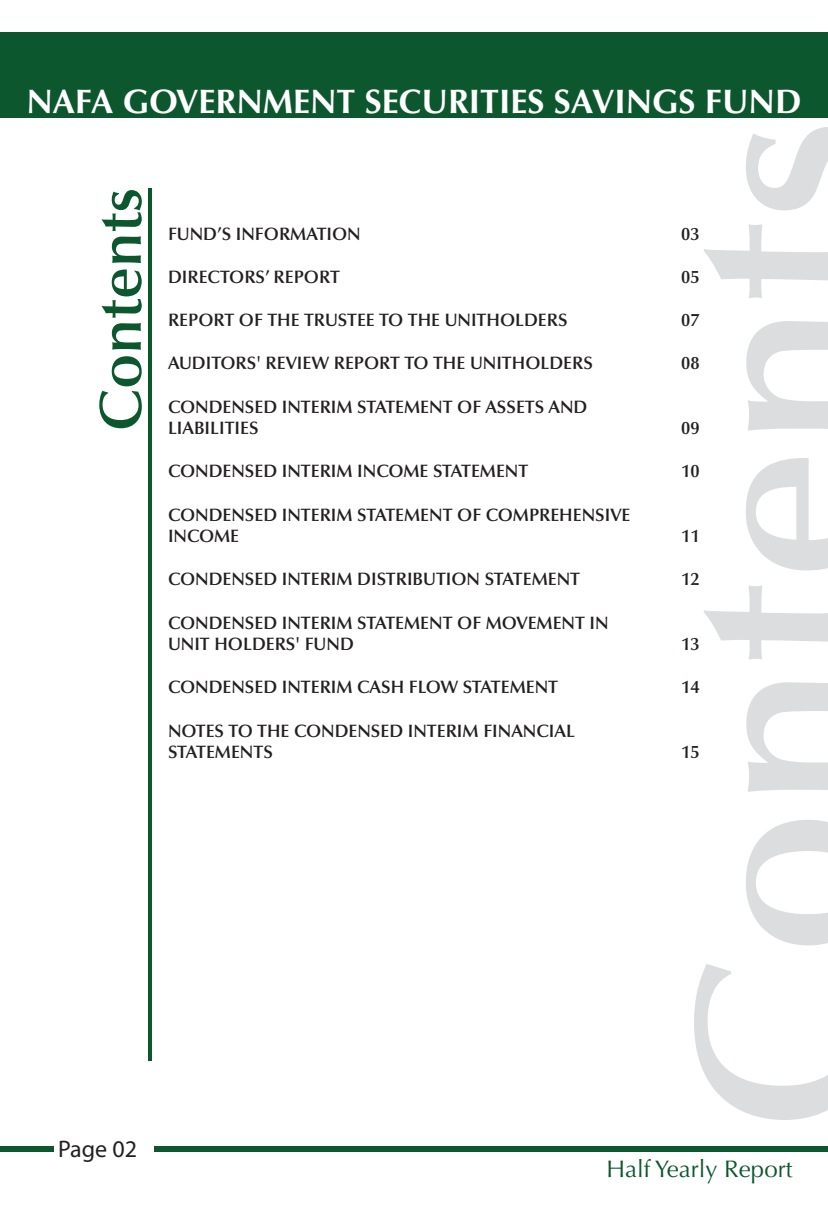
<style>
.page{position:relative;width:828px;height:1219px;background:#fff}
.page>*{position:absolute;margin:0;border:0;box-sizing:border-box;transform-origin:0 0}
.t1{font:600 250.2px "Optima LT Std";color:#dcddde}
.t2{font:600 60px "Optima LT Std";color:#0c572e}
.t3{font:700 34px "Optima LT Std";color:#fff}
.t4{font:24px "Optima LT Std";color:#0c572e}
.t5{font:24px "Myriad Pro";color:#231f20}
.t6{font:600 18px/21.6px "Optima LT Std";color:#231f20}
</style>
<div class="page">
<div style="left:0;top:32px;width:828px;height:85px;background:#0c572e"></div>
<div style="left:0;top:1146px;width:828px;height:5px;background:#0c572e"></div>
<div style="left:54px;top:1134px;width:99px;height:29px;background:#fff"></div>
<hr style="left:148px;top:188px;width:3px;height:873px;background:#0c572e">
<h3 class="t3" style="left:27px;top:81px;width:776px">NAFA GOVERNMENT SECURITIES SAVINGS FUND</h3>
<h2 class="t2" style="left:86px;top:431px;width:245px;rotate:-90deg">Contents</h2>
<h3 class="t5" style="left:58px;top:1134px;width:80px">Page 02</h3>
<p class="t6" style="left:168px;top:223px;width:194px">FUND’S INFORMATION</p>
<p class="t6" style="left:168px;top:266px;width:173px">DIRECTORS’ REPORT</p>
<p class="t6" style="left:168px;top:309px;width:401px">REPORT OF THE TRUSTEE TO THE UNITHOLDERS</p>
<p class="t6" style="left:168px;top:353px;width:426px">AUDITORS' REVIEW REPORT TO THE UNITHOLDERS</p>
<p class="t6" style="left:168px;top:396px;width:421px">CONDENSED INTERIM STATEMENT OF ASSETS AND<br>LIABILITIES</p>
<p class="t6" style="left:168px;top:461px;width:362px">CONDENSED INTERIM INCOME STATEMENT</p>
<p class="t6" style="left:168px;top:504px;width:464px">CONDENSED INTERIM STATEMENT OF COMPREHENSIVE<br>INCOME</p>
<p class="t6" style="left:168px;top:569px;width:413px">CONDENSED INTERIM DISTRIBUTION STATEMENT</p>
<p class="t6" style="left:168px;top:612px;width:442px">CONDENSED INTERIM STATEMENT OF MOVEMENT IN<br>UNIT HOLDERS' FUND</p>
<p class="t6" style="left:168px;top:677px;width:391px">CONDENSED INTERIM CASH FLOW STATEMENT</p>
<p class="t6" style="left:168px;top:720px;width:408px">NOTES TO THE CONDENSED INTERIM FINANCIAL<br>STATEMENTS</p>
<h1 class="t1" style="left:637px;top:1133px;width:1016px;rotate:-90deg">Contents</h1>
<p class="t6" style="left:681px;top:223px;width:20px">03</p>
<p class="t6" style="left:681px;top:266px;width:20px">05</p>
<p class="t6" style="left:681px;top:309px;width:20px">07</p>
<p class="t6" style="left:681px;top:353px;width:20px">08</p>
<p class="t6" style="left:681px;top:417px;width:20px">09</p>
<p class="t6" style="left:681px;top:461px;width:20px">10</p>
<p class="t6" style="left:681px;top:525px;width:20px">11</p>
<p class="t6" style="left:681px;top:569px;width:20px">12</p>
<p class="t6" style="left:681px;top:633px;width:20px">13</p>
<p class="t6" style="left:681px;top:677px;width:20px">14</p>
<p class="t6" style="left:681px;top:741px;width:20px">15</p>
<h3 class="t4" style="left:606px;top:1154px;width:187px">Half Yearly Report</h3>
</div>
